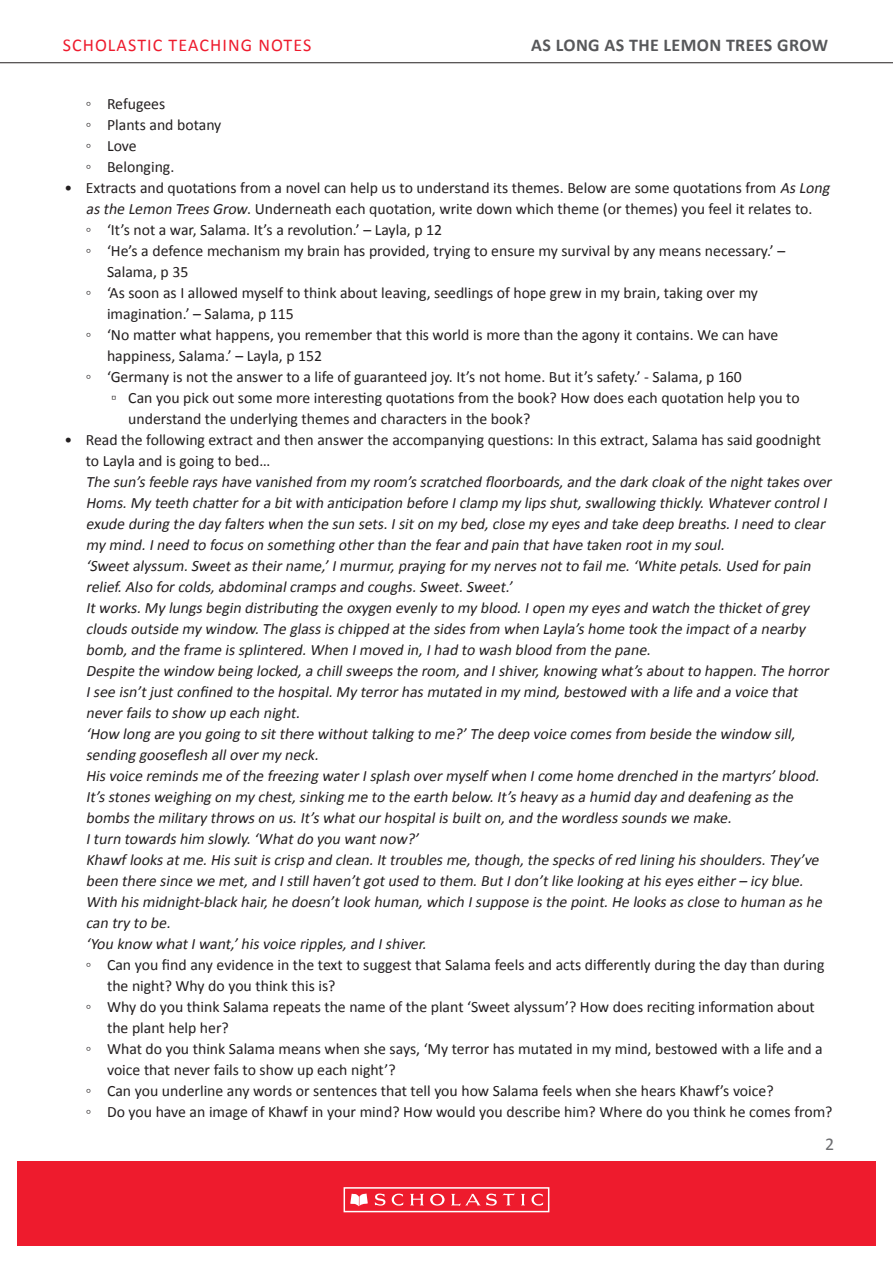
<style>
.page{position:relative;width:893px;height:1263px;background:#fff}
.page>*{position:absolute;margin:0;border:0;box-sizing:border-box;transform-origin:0 0}
.t1{font:700 18px "Calibri";letter-spacing:.02em;color:#57585a}
.t2{font:18px "Calibri";letter-spacing:.06em;color:#ee1b2d}
.t3{font:18px "Calibri";color:#6c6d70}
.t4{font:italic 15.75px/21px "Calibri";color:#231f20}
.t5{font:15.75px/21px "Calibri";color:#231f20}
.s1{font-style:italic}
.s2{font-style:normal}
</style>
<div class="page">
<div style="left:17px;top:1161px;width:859px;height:85px;background:#ee1b2d"></div>
<div style="left:344px;top:1187px;width:205px;height:25px;border:2px solid #fff"></div>
<svg style="left:350px;top:1193px;width:18px;height:13px"></svg>
<svg style="left:375px;top:1193px;width:28px;height:13px"></svg>
<svg style="left:410px;top:1194px;width:14px;height:11px"></svg>
<svg style="left:521px;top:1194px;width:4px;height:11px"></svg>
<svg style="left:531px;top:1193px;width:12px;height:13px"></svg>
<svg style="left:430px;top:1194px;width:15px;height:11px"></svg>
<svg style="left:451px;top:1193px;width:64px;height:13px"></svg>
<hr style="left:0;top:62px;width:893px;height:1px;background:#231f20">
<p class="t2" style="left:63px;top:32px;width:250px">SCHOLASTIC TEACHING NOTES</p>
<p class="t1" style="left:531px;top:32px;width:298px">AS LONG AS THE LEMON TREES GROW</p>
<p class="t5" style="left:86px;top:93px;width:81px">◦ Refugees</p>
<p class="t5" style="left:86px;top:114px;width:137px">◦ Plants and botany</p>
<p class="t5" style="left:86px;top:135px;width:52px">◦ Love</p>
<p class="t5" style="left:86px;top:156px;width:90px">◦ Belonging.</p>
<p class="t5" style="left:65px;top:177px;width:770px;text-align:center">• Extracts and quotations from a novel can help us to understand its themes. Below are some quotations from <span class="s1">AsLong asthe Lemon TreesGrow</span>. Underneath each quotation, write down which theme (or themes) you feel it relates to.</p>
<p class="t5" style="left:86px;top:219px;width:358px">◦ ‘It’s not a war, Salama. It’s a revolution.’ – Layla, p 12</p>
<p class="t5" style="left:107px;top:240px;width:680px;text-indent:-21px">◦ ‘He’s a defence mechanism my brain has provided, trying to ensure my survival by any means necessary.’ –<br>Salama, p 35</p>
<p class="t5" style="left:107px;top:282px;width:653px;text-indent:-21px">◦ ‘As soon as I allowed myself to think about leaving, seedlings of hope grew in my brain, taking over my imagination.’ – Salama, p 115</p>
<p class="t5" style="left:107px;top:324px;width:673px;text-indent:-21px">◦ ‘No matter what happens, you remember that this world is more than the agony it contains. We can have happiness, Salama.’ – Layla, p 152</p>
<p class="t5" style="left:86px;top:366px;width:658px">◦ ‘Germany is not the answer to a life of guaranteed joy. It’s not home. But it’s safety.’ - Salama, p 160</p>
<p class="t5" style="left:128px;top:387px;width:673px;text-indent:-17px">▫ Can you pick out some more interesting quotations from the book? How does each quotation help you to understand the underlying themes and characters in the book?</p>
<p class="t4" style="left:86px;top:429px;width:751px;text-indent:-21px"><span class="s2">• Read the following extract and then answer the accompanying questions: In this extract, Salama has said goodnight to Layla and is going to bed…<br></span>The sun’sfeeble rayshave vanished from my room’sscratched floorboards,and the dark cloak ofthe nighttakesover Homs.My teeth chatterfora bitwith anticipation before Iclamp my lipsshut,swallowing thickly.WhatevercontrolI exude during the day falterswhen the sun sets.Isiton my bed,close my eyesand take deep breaths.Ineed to clear my mind.Ineed to focuson something otherthan the fearand pain thathave taken rootin my soul. ‘Sweetalyssum.Sweetastheirname,’Imurmur,praying formy nervesnotto failme.‘White petals.Used forpain relief.Also forcolds,abdominalcrampsand coughs.Sweet.Sweet.’<br>Itworks.My lungsbegin distributing the oxygen evenly to my blood.Iopen my eyesand watch the thicketofgrey cloudsoutside my window.The glassischipped atthe sidesfrom when Layla’shome took the impactofa nearby bomb,and the frame issplintered.When Imoved in,Ihad to wash blood from the pane.<br>Despite the window being locked,a chillsweepsthe room,and Ishiver,knowing what’saboutto happen.The horror Isee isn’tjustconfined to the hospital.My terrorhasmutated in my mind,bestowed with a life and a voice that neverfailsto show up each night.<br>‘How long are you going to sitthere withouttalking to me?’The deep voice comesfrom beside the window sill, sending gooseflesh allovermy neck.<br>Hisvoice remindsme ofthe freezing waterIsplash overmyselfwhen Icome home drenched in the martyrs’blood.<br>It’sstonesweighing on my chest,sinking me to the earth below.It’sheavy asa humid day and deafening asthe bombsthe military throwson us.It’swhatourhospitalisbuilton,and the wordlesssoundswe make.<br>Iturn towardshim slowly.‘Whatdo you wantnow?’<br>Khawflooksatme.Hissuitiscrisp and clean.Ittroublesme,though,the specksofred lining hisshoulders.They’ve been there since we met,and Istillhaven’tgotused to them.ButIdon’tlike looking athiseyeseither– icy blue.<br>With hismidnight-black hair,he doesn’tlook human,which Isuppose isthe point.He looksasclose to human ashe can try to be.<br>‘You know whatIwant,’hisvoice ripples,and Ishiver.</p>
<p class="t5" style="left:107px;top:954px;width:719px;text-indent:-21px">◦ Can you find any evidence in the text to suggest that Salama feels and acts differently during the day than during the night? Why do you think this is?</p>
<p class="t5" style="left:107px;top:996px;width:709px;text-indent:-21px">◦ Why do you think Salama repeats the name of the plant ‘Sweet alyssum’? How does reciting information about the plant help her?</p>
<p class="t5" style="left:107px;top:1038px;width:717px;text-indent:-21px">◦ What do you think Salama means when she says, ‘My terror has mutated in my mind, bestowed with a life and a voice that never fails to show up each night’?</p>
<p class="t5" style="left:86px;top:1080px;width:689px">◦ Can you underline any words or sentences that tell you how Salama feels when she hears Khawf’s voice?</p>
<p class="t5" style="left:86px;top:1101px;width:748px">◦ Do you have an image of Khawf in your mind? How would you describe him? Where do you think he comes from?</p>
<p class="t3" style="left:825px;top:1131px;width:11px">2</p>
</div>
